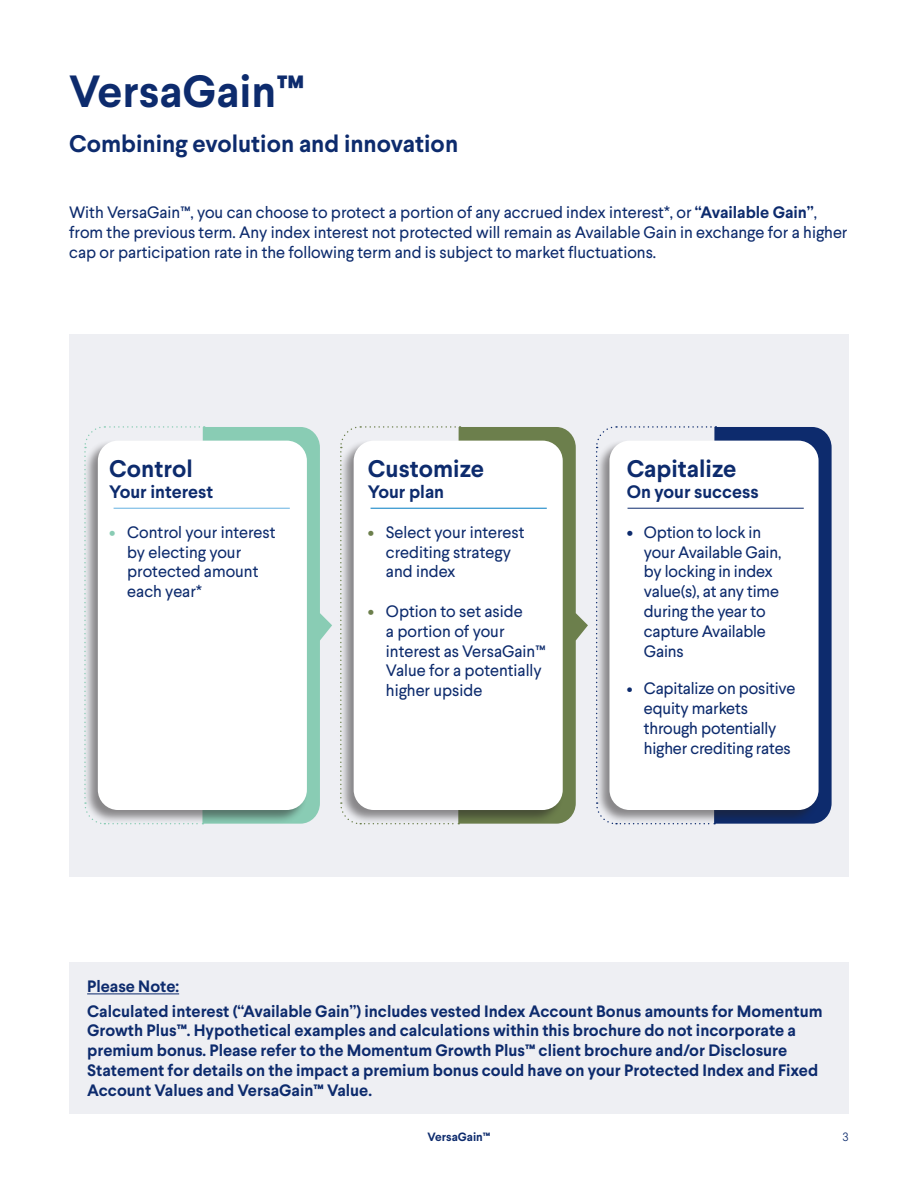
<style>
.page{position:relative;width:918px;height:1188px;background:#fff}
.page>*{position:absolute;margin:0;border:0;box-sizing:border-box;transform-origin:0 0}
.t1{font:700 45px "Larsseit";color:#0d2b6d}
.t2{font:700 24px "Larsseit";color:#0d2b6d}
.t3{font:700 18px "Larsseit";color:#0d2b6d}
.t4{font:16.5px/19.8px "Larsseit";color:#0d2b6d}
.t5{font:700 16.5px/19.8px "Larsseit";color:#0d2b6d}
.t6{font:700 12px "Larsseit";color:#0d2b6d}
.t7{font:300 12px "Larsseit";color:#0d2b6d}
.s1{font-weight:700}
.s2{font-weight:700;font-size:18px;color:#89ccb4}
.s3{font-weight:700;font-size:18px;color:#6c7f4c}
.s4{font-weight:700;font-size:18px}
</style>
<div class="page">
<div style="left:69px;top:962px;width:780px;height:152px;background:#eeeff3"></div>
<hr style="left:87px;top:993px;width:92px;height:1px;background:#0d2b6d">
<div style="left:69px;top:334px;width:780px;height:542px;background:#eeeff3"></div>
<svg style="left:205px;top:427px;width:127px;height:395px;fill:#89ccb4"></svg>
<svg style="left:461px;top:427px;width:127px;height:395px;fill:#6c7f4c"></svg>
<svg style="left:716px;top:427px;width:116px;height:395px;fill:#0d2b6d"></svg>
<div style="left:84px;top:439px;width:224px;height:385px;background:#231f20;opacity:.5"></div>
<div style="left:98px;top:441px;width:209px;height:369px;background:#fff;border-radius:20px"></div>
<div style="left:339px;top:439px;width:225px;height:385px;background:#231f20;opacity:.5"></div>
<div style="left:354px;top:441px;width:209px;height:369px;background:#fff;border-radius:20px"></div>
<div style="left:595px;top:439px;width:225px;height:385px;background:#231f20;opacity:.5"></div>
<div style="left:609px;top:441px;width:210px;height:369px;background:#fff;border-radius:20px"></div>
<svg style="left:84px;top:426px;width:121px;height:399px"></svg>
<svg style="left:339px;top:426px;width:122px;height:399px"></svg>
<svg style="left:595px;top:426px;width:121px;height:399px"></svg>
<hr style="left:114px;top:508px;width:176px;height:1px;background:#64b0e1">
<hr style="left:371px;top:508px;width:176px;height:1px;background:#007bc2">
<hr style="left:628px;top:508px;width:176px;height:1px;background:#0d2b6d">
<p class="t1" style="left:69px;top:61px;width:237px">VersaGain™</p>
<p class="t2" style="left:69px;top:128px;width:391px">Combining evolution and innovation</p>
<p class="t4" style="left:69px;top:202px;width:780px">With VersaGain™, you can choose to protect a portion of any accrued index interest*, or <span class="s1">“Available Gain”</span>, from the previous term. Any index interest not protected will remain as Available Gain in exchange for a higher cap or participation rate in the following term and is subject to market fluctuations.</p>
<p class="t2" style="left:109px;top:452px;width:85px">Control</p>
<p class="t3" style="left:109px;top:480px;width:105px">Your interest</p>
<p class="t4" style="left:127px;top:522px;width:150px;text-indent:-18px"><span class="s2">•</span> Control your interest by electing your protected amount each year*</p>
<p class="t2" style="left:368px;top:452px;width:118px">Customize</p>
<p class="t3" style="left:368px;top:480px;width:78px">Your plan</p>
<p class="t4" style="left:386px;top:522px;width:140px;text-indent:-18px"><span class="s3">•</span> Select your interest crediting strategy and index</p>
<p class="t4" style="left:386px;top:601px;width:161px;text-indent:-18px"><span class="s3">•</span> Option to set aside<br>a portion of your interest as VersaGain™<br>Value for a potentially higher upside</p>
<p class="t2" style="left:627px;top:452px;width:111px">Capitalize</p>
<p class="t3" style="left:627px;top:480px;width:134px">On your success</p>
<p class="t4" style="left:644px;top:522px;width:139px;text-indent:-17px"><span class="s4">•</span> Option to lock in your Available Gain, by locking in index value(s), at any time during the year to capture Available<br>Gains</p>
<p class="t4" style="left:644px;top:679px;width:153px;text-indent:-17px">• Capitalize on positive equity markets through potentially higher crediting rates</p>
<p class="t5" style="left:87px;top:976px;width:93px">Please Note:</p>
<p class="t5" style="left:87px;top:1001px;width:737px">Calculated interest (“Available Gain”) includes vested Index Account Bonus amounts for Momentum Growth Plus™. Hypothetical examples and calculations within this brochure do not incorporate a premium bonus. Please refer to the Momentum Growth Plus™ client brochure and/or Disclosure Statement for details on the impact a premium bonus could have on your Protected Index and Fixed Account Values and VersaGain™ Value.</p>
<p class="t6" style="left:428px;top:1129px;width:64px">VersaGain™</p>
<p class="t7" style="left:843px;top:1129px;width:8px">3</p>
</div>
